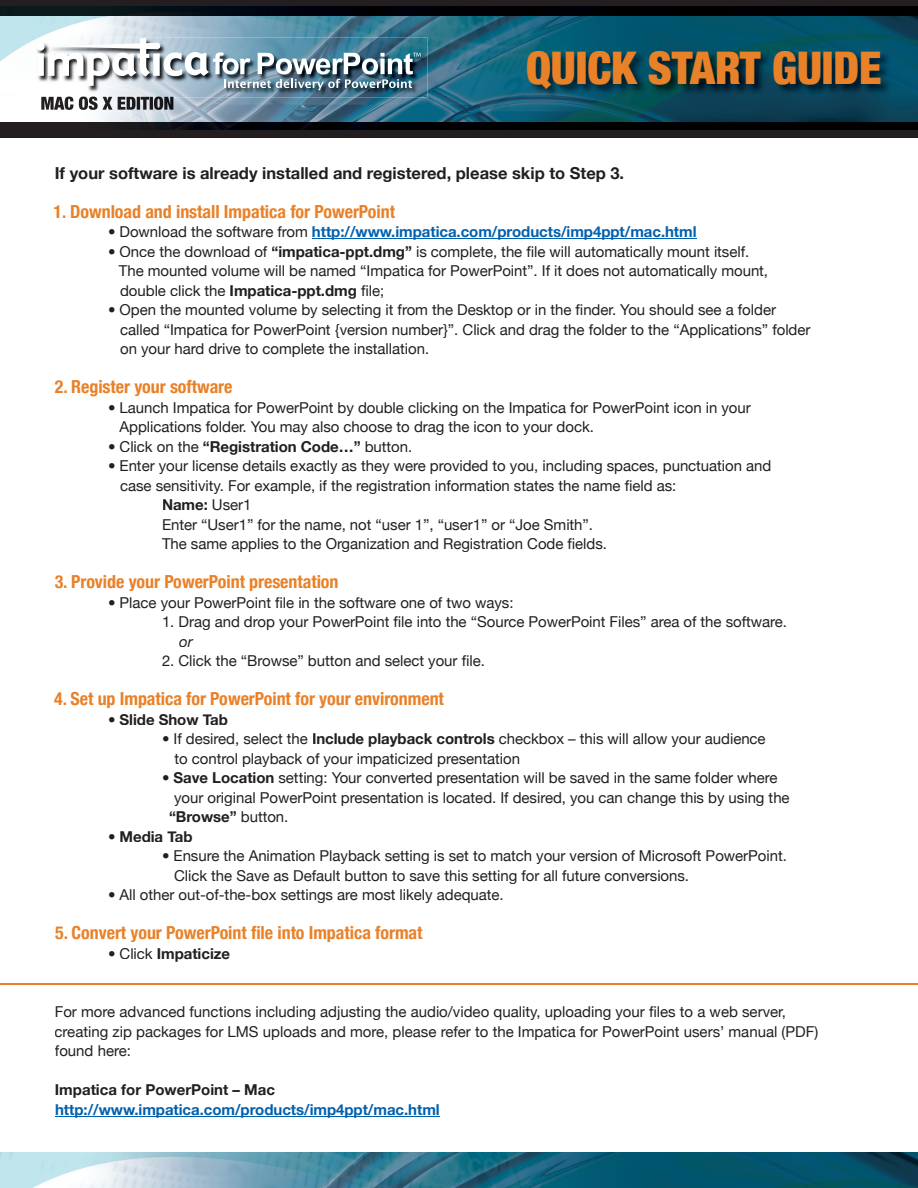
<style>
.page{position:relative;width:918px;height:1188px;background:#fff}
.page>*{position:absolute;margin:0;border:0;box-sizing:border-box;transform-origin:0 0}
.t1{font:900 condensed 45px "Helvetica Neue";letter-spacing:-.005em;color:#e98128}
.t2{font:700 condensed 18px "Helvetica Neue";letter-spacing:-.005em;color:#e98128}
.t3{font:700 16.5px "Helvetica Neue";color:#231f20}
.t4{font:15px/19.5px "Helvetica Neue";letter-spacing:-.005em;color:#231f20}
.t5{font:700 15px "Helvetica Neue";letter-spacing:-.005em;color:#231f20}
.t6{font:700 15px "Helvetica Neue";letter-spacing:-.005em;color:#0160ae}
.t7{font:italic 15px "Helvetica Neue";color:#231f20}
.s1{font-weight:400;color:#231f20}
.s2{font-weight:700}
.s3{font-weight:400}
</style>
<div class="page">
<img style="left:0;top:6px;width:918px;height:123px">
<hr style="left:312px;top:238px;width:385px;height:1px;background:#0160ae">
<hr style="left:55px;top:1116px;width:385px;height:1px;background:#0160ae">
<img style="left:36px;top:38px;width:392px;height:59px">
<div style="left:37px;top:53px;width:7px;height:23px;background:#fff"></div>
<div style="left:36px;top:42px;width:9px;height:9px;background:#fff;border-radius:50%"></div>
<img style="left:48px;top:38px;width:373px;height:52px">
<img style="left:526px;top:49px;width:367px;height:51px">
<div style="left:0;top:0;width:918px;height:6px;background:#231f20"></div>
<img style="left:0;top:1152px;width:918px;height:36px">
<hr style="left:0;top:983px;width:918px;height:1px;background:#e98128">
<div style="left:0;top:129px;width:918px;height:9px;background:#231f20"></div>
<img style="left:41px;top:97px;width:132px;height:13px">
<h1 class="t1" style="left:526px;top:40px;width:357px">QUICK START GUIDE</h1>
<p class="t3" style="left:55px;top:162px;width:571px">If your software is already installed and registered, please skip to Step 3.</p>
<p class="t2" style="left:54px;top:200px;width:343px">1. Download and install Impatica for PowerPoint</p>
<p class="t6" style="left:108px;top:222px;width:590px"><span class="s1">• Download the software from</span> http://www.impatica.com/products/imp4ppt/mac.html</p>
<p class="t4" style="left:119px;top:241px;width:651px;text-indent:-11px">• Once the download of <span class="s2">“impatica-ppt.dmg”</span> is complete, the file will automatically mount itself.<br>The mounted volume will be named “Impatica for PowerPoint”. If it does not automatically mount, double click the <span class="s2">Impatica-ppt.dmg</span> file;</p>
<p class="t4" style="left:120px;top:300px;width:692px;text-indent:-12px">• Open the mounted volume by selecting it from the Desktop or in the finder. You should see a folder called “Impatica for PowerPoint {version number}”. Click and drag the folder to the “Applications” folder on your hard drive to complete the installation.</p>
<p class="t2" style="left:55px;top:376px;width:179px">2. Register your software</p>
<p class="t4" style="left:120px;top:397px;width:633px;text-indent:-12px">• Launch Impatica for PowerPoint by double clicking on the Impatica for PowerPoint icon in your<br>Applications folder. You may also choose to drag the icon to your dock.</p>
<p class="t5" style="left:108px;top:437px;width:306px"><span class="s3">• Click on the</span> “Registration Code…” <span class="s3">button.</span></p>
<p class="t4" style="left:108px;top:456px;width:665px">• Enter your license details exactly as they were provided to you, including spaces, punctuation and</p>
<p class="t4" style="left:120px;top:475px;width:558px">case sensitivity. For example, if the registration information states the name field as:</p>
<p class="t5" style="left:162px;top:495px;width:91px">Name: <span class="s3">User1</span></p>
<p class="t4" style="left:162px;top:514px;width:433px">Enter “User1” for the name, not “user 1”, “user1” or “Joe Smith”.</p>
<p class="t4" style="left:162px;top:534px;width:447px">The same applies to the Organization and Registration Code fields.</p>
<p class="t2" style="left:55px;top:571px;width:285px">3. Provide your PowerPoint presentation</p>
<p class="t4" style="left:108px;top:592px;width:407px">• Place your PowerPoint file in the software one of two ways:</p>
<p class="t4" style="left:162px;top:612px;width:627px">1. Drag and drop your PowerPoint file into the “Source PowerPoint Files” area of the software.</p>
<p class="t7" style="left:179px;top:632px;width:15px">or</p>
<p class="t4" style="left:162px;top:651px;width:324px">2. Click the “Browse” button and select your file.</p>
<p class="t2" style="left:54px;top:688px;width:391px">4. Set up Impatica for PowerPoint for your environment</p>
<p class="t5" style="left:108px;top:710px;width:121px">• Slide Show Tab</p>
<p class="t4" style="left:175px;top:729px;width:593px;text-indent:-13px"><span class="s2">•</span> If desired, select the <span class="s2">Include playback controls</span> checkbox – this will allow your audience to control playback of your impaticized presentation</p>
<p class="t4" style="left:162px;top:768px;width:617px">• <span class="s2">Save Location</span> setting: Your converted presentation will be saved in the same folder where</p>
<p class="t4" style="left:174px;top:787px;width:617px">your original PowerPoint presentation is located. If desired, you can change this by using the</p>
<p class="t5" style="left:169px;top:807px;width:121px">“Browse” <span class="s3">button.</span></p>
<p class="t5" style="left:108px;top:827px;width:86px">• Media Tab</p>
<p class="t4" style="left:174px;top:846px;width:614px;text-indent:-12px">• Ensure the Animation Playback setting is set to match your version of Microsoft PowerPoint.<br>Click the Save as Default button to save this setting for all future conversions.</p>
<p class="t4" style="left:108px;top:885px;width:397px">• All other out-of-the-box settings are most likely adequate.</p>
<p class="t2" style="left:55px;top:922px;width:369px">5. Convert your PowerPoint file into Impatica format</p>
<p class="t5" style="left:108px;top:944px;width:124px"><span class="s3">• Click</span> Impaticize</p>
<p class="t4" style="left:55px;top:1002px;width:765px">For more advanced functions including adjusting the audio/video quality, uploading your files to a web server, creating zip packages for LMS uploads and more, please refer to the Impatica for PowerPoint users’ manual (PDF) found here:</p>
<p class="t5" style="left:55px;top:1080px;width:222px">Impatica for PowerPoint – Mac</p>
<p class="t6" style="left:55px;top:1100px;width:386px">http://www.impatica.com/products/imp4ppt/mac.html</p>
</div>
